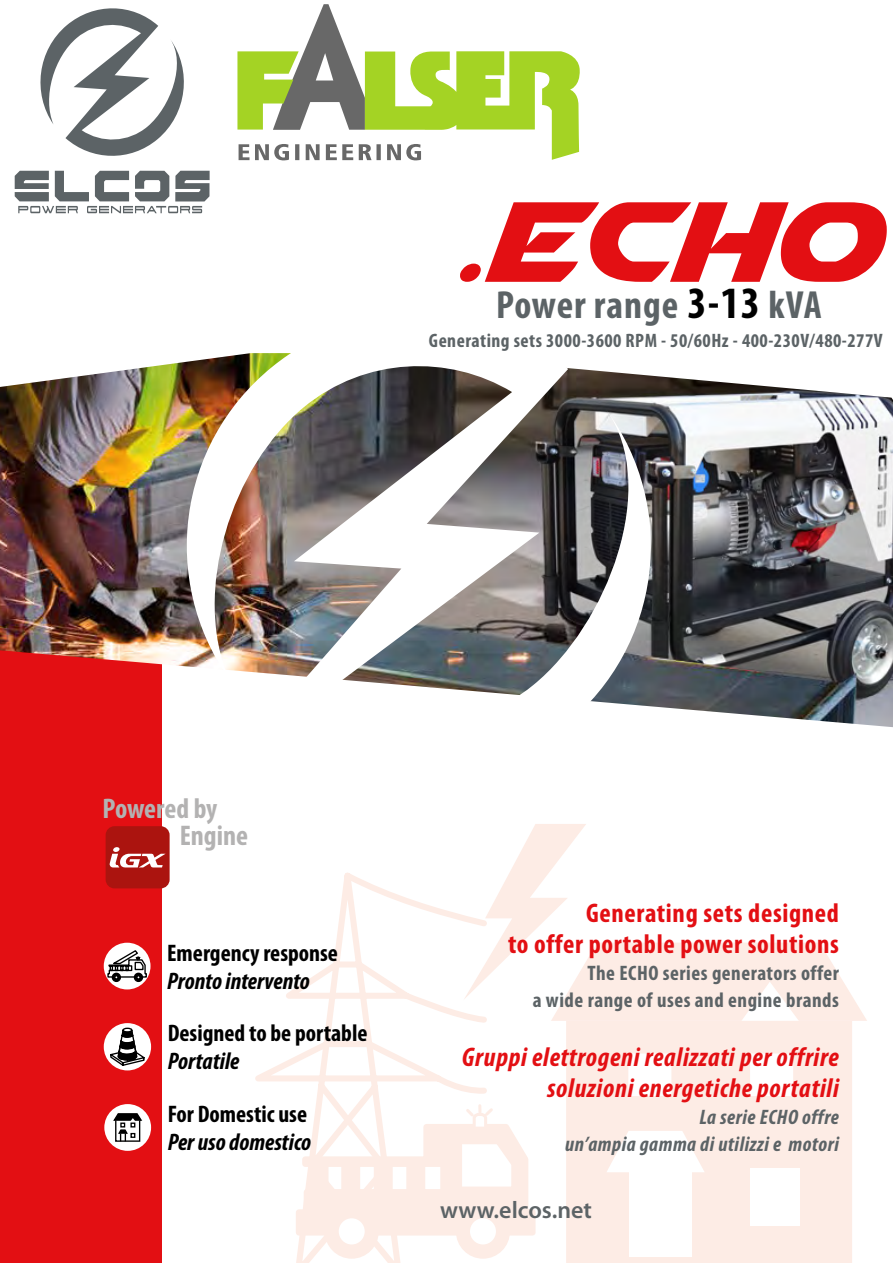
<style>
.page{position:relative;width:893px;height:1263px;background:#fff}
.page>*{position:absolute;margin:0;border:0;box-sizing:border-box;transform-origin:0 0}
.t1{font:150px "Airstrike";color:#e30f13}
.t2{font:700 condensed 39.3px "Myriad Pro";letter-spacing:.025em;color:#5c6366}
.t3{font:700 condensed 28.5px/27px "Myriad Pro";color:#b3b2b2}
.t4{font:italic 700 condensed 27px/31.5px "Myriad Pro";letter-spacing:.025em;color:#e30f13;text-align:right}
.t5{font:700 condensed 27px/31.5px "Myriad Pro";letter-spacing:.025em;color:#e30f13;text-align:right}
.t6{font:700 condensed 24px "Myriad Pro";color:#000}
.t7{font:italic 700 condensed 24px "Myriad Pro";color:#000}
.t8{font:600 24px "Myriad Pro";color:#5c6366}
.t9{font:700 condensed 21px/27px "Myriad Pro";letter-spacing:.025em;color:#5c6366;text-align:right}
.t10{font:italic 700 condensed 21px/27px "Myriad Pro";letter-spacing:.025em;color:#5c6366;text-align:right}
.t11{font:700 condensed 19.5px "Myriad Pro";letter-spacing:.025em;color:#5c6366}
.s1{font-size:129px}
.s2{font-size:45px;color:#000}
</style>
<div class="page">
<div style="left:0;top:527px;width:162px;height:736px;background:#e30f13"></div>
<svg style="left:40px;top:8px;width:144px;height:148px"></svg>
<svg style="left:15px;top:171px;width:195px;height:42px"></svg>
<img style="left:0;top:365px;width:893px;height:362px">
<img style="left:160px;top:353px;width:518px;height:374px">
<div style="left:106px;top:826px;width:64px;height:62px;background:#ab140f;border-radius:9px"></div>
<svg style="left:109px;top:847px;width:57px;height:20px"></svg>
<div style="left:566px;top:1021px;width:286px;height:242px;background:#fdece5"></div>
<svg style="left:606px;top:1131px;width:99px;height:41px"></svg>
<div style="left:750px;top:1168px;width:50px;height:58px;background:#fff"></div>
<div style="left:629px;top:1171px;width:62px;height:86px;background:#fff"></div>
<svg style="left:491px;top:824px;width:376px;height:197px"></svg>
<svg style="left:255px;top:872px;width:236px;height:391px"></svg>
<div style="left:325px;top:1204px;width:54px;height:55px;background:#fdece5;border-radius:50%"></div>
<div style="left:339px;top:1218px;width:26px;height:26px;background:#fff;border-radius:50%"></div>
<div style="left:456px;top:1204px;width:54px;height:55px;background:#fdece5;border-radius:50%"></div>
<div style="left:470px;top:1218px;width:26px;height:26px;background:#fff;border-radius:50%"></div>
<svg style="left:293px;top:1102px;width:243px;height:136px"></svg>
<div style="left:104px;top:1104px;width:47px;height:47px;background:#fff;border-radius:50%"></div>
<svg style="left:113px;top:1113px;width:30px;height:29px"></svg>
<div style="left:104px;top:1023px;width:47px;height:47px;background:#fff;border-radius:50%"></div>
<svg style="left:109px;top:1027px;width:38px;height:42px"></svg>
<div style="left:104px;top:943px;width:47px;height:46px;background:#fff;border-radius:50%"></div>
<div style="left:112px;top:973px;width:9px;height:9px;border:1px solid #000;border-radius:50%"></div>
<div style="left:134px;top:973px;width:9px;height:9px;border:1px solid #000;border-radius:50%"></div>
<svg style="left:107px;top:949px;width:41px;height:31px"></svg>
<svg style="left:237px;top:4px;width:343px;height:156px"></svg>
<h1 class="t1" style="left:454px;top:173px;width:422px"><span class="s1">.</span>echo</h1>
<h2 class="t2" style="left:496px;top:281px;width:327px">Power range <span class="s2">3-13</span> kVA</h2>
<p class="t11" style="left:429px;top:328px;width:455px">Generating sets 3000-3600 RPM - 50/60Hz - 400-230V/480-277V</p>
<p class="t3" style="left:180px;top:795px;width:70px;text-indent:-77px">Powered by<br>Engine</p>
<p class="t6" style="left:167px;top:938px;width:172px">Emergency response</p>
<p class="t7" style="left:167px;top:966px;width:144px">Pronto intervento</p>
<p class="t6" style="left:168px;top:1018px;width:201px">Designed to be portable</p>
<p class="t7" style="left:168px;top:1046px;width:73px">Portatile</p>
<p class="t6" style="left:168px;top:1098px;width:141px">For Domestic use</p>
<p class="t7" style="left:168px;top:1127px;width:145px">Per uso domestico</p>
<p class="t5" style="left:508px;top:896px;width:332px">Generating sets designed<br>to offer portable power solutions</p>
<p class="t9" style="left:533px;top:959px;width:308px">The ECHO series generators offer<br>a wide range of uses and engine brands</p>
<p class="t4" style="left:462px;top:1040px;width:379px">Gruppi elettrogeni realizzati per offrire soluzioni energetiche portatili</p>
<p class="t10" style="left:565px;top:1103px;width:275px">La serie ECHO offre<br>un’ampia gamma di utilizzi e motori</p>
<p class="t8" style="left:440px;top:1194px;width:153px">www.elcos.net</p>
</div>
